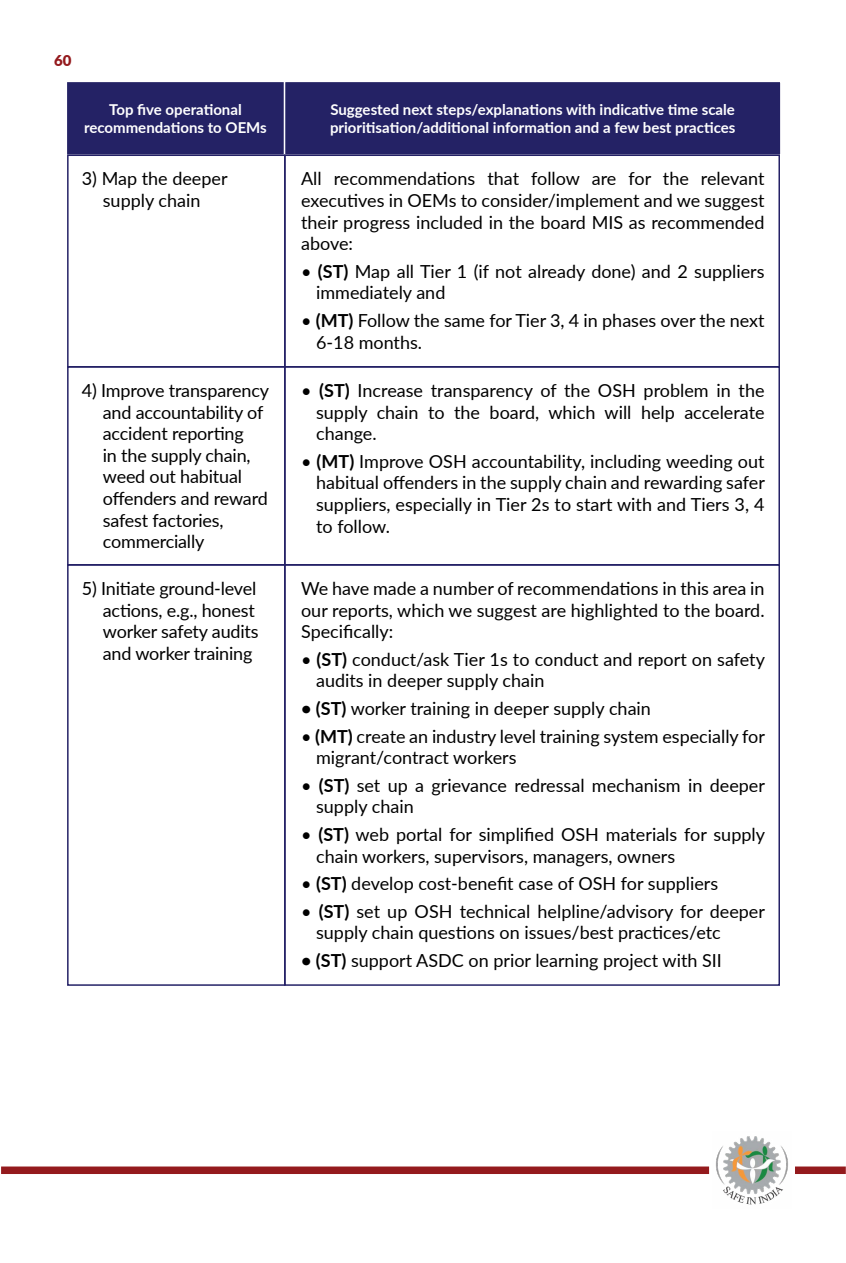
<style>
.page{position:relative;width:846px;height:1263px;background:#fff}
.page>*{position:absolute;margin:0;border:0;box-sizing:border-box;transform-origin:0 0}
.t1{font:18px/21.6px "Lato";color:#000}
.t2{font:700 15px/18px "Lato";color:#fff;text-align:center}
.t3{font:900 15px "Lato";color:#941a1d}
.s1{font-weight:700}
</style>
<div class="page">
<div style="left:795px;top:1166px;width:51px;height:8px;background:#941a1d"></div>
<div style="left:1px;top:1166px;width:708px;height:8px;background:#941a1d"></div>
<img style="left:716px;top:1136px;width:72px;height:69px">
<div style="left:66px;top:81px;width:219px;height:74px;background:#242265"></div>
<div style="left:66px;top:81px;width:219px;height:75px;border:2px solid #fff"></div>
<div style="left:285px;top:81px;width:496px;height:74px;background:#242265"></div>
<div style="left:284px;top:81px;width:498px;height:75px;border:2px solid #fff"></div>
<div style="left:67px;top:154px;width:219px;height:213px;border:2px solid #242166"></div>
<div style="left:67px;top:366px;width:219px;height:200px;border:2px solid #242166"></div>
<div style="left:67px;top:564px;width:219px;height:422px;border:2px solid #242166"></div>
<div style="left:284px;top:154px;width:496px;height:213px;border:2px solid #242166"></div>
<div style="left:284px;top:366px;width:496px;height:200px;border:2px solid #242166"></div>
<div style="left:284px;top:564px;width:496px;height:422px;border:2px solid #242166"></div>
<p class="t3" style="left:54px;top:49px;width:19px">60</p>
<p class="t2" style="left:84px;top:100px;width:184px">Top five operational recommendations to OEMs</p>
<p class="t2" style="left:330px;top:100px;width:407px;text-align:left">Suggested next steps/explanations with indicative time scale prioritisation/additional information and a few best practices</p>
<p class="t1" style="left:82px;top:167px;width:147px;text-align:center">3) Map the deeper supply chain</p>
<p class="t1" style="left:301px;top:167px;width:465px;text-align:justify">All recommendations that follow are for the relevant executives in OEMs to consider/implement and we suggest their progress included in the board MIS as recommended above:</p>
<p class="t1" style="left:316px;top:260px;width:450px;text-indent:-15px">• <span class="s1">(ST)</span> Map all Tier 1 (if not already done) and 2 suppliers immediately and</p>
<p class="t1" style="left:316px;top:309px;width:450px;text-indent:-15px">• <span class="s1">(MT)</span> Follow the same for Tier 3, 4 in phases over the next<br>6-18 months.</p>
<p class="t1" style="left:316px;top:379px;width:450px;text-align:justify;text-indent:-15px">• <span class="s1">(ST)</span> Increase transparency of the OSH problem in the supply chain to the board, which will help accelerate change.</p>
<p class="t1" style="left:316px;top:450px;width:450px;text-align:justify;text-indent:-15px">• <span class="s1">(MT)</span> Improve OSH accountability, including weeding out habitual offenders in the supply chain and rewarding safer suppliers, especially in Tier 2s to start with and Tiers 3, 4 to follow.</p>
<p class="t1" style="left:103px;top:379px;width:168px;text-indent:-21px">4) Improve transparency and accountability of accident reporting<br>in the supply chain, weed out habitual offenders and reward safest factories, commercially</p>
<p class="t1" style="left:103px;top:577px;width:157px;text-indent:-21px">5) Initiate ground-level actions, e.g., honest worker safety audits and worker training</p>
<p class="t1" style="left:301px;top:577px;width:465px;text-align:justify">We have made a number of recommendations in this area in our reports, which we suggest are highlighted to the board.<br>Specifically:</p>
<p class="t1" style="left:316px;top:648px;width:450px;text-indent:-15px">• <span class="s1">(ST)</span> conduct/ask Tier 1s to conduct and report on safety audits in deeper supply chain</p>
<p class="t1" style="left:301px;top:697px;width:351px"><span class="s1">• (ST)</span> worker training in deeper supply chain</p>
<p class="t1" style="left:316px;top:724px;width:450px;text-indent:-15px">• <span class="s1">(MT)</span> create an industry level training system especially for migrant/contract workers</p>
<p class="t1" style="left:316px;top:774px;width:450px;text-indent:-15px">• <span class="s1">(ST)</span> set up a grievance redressal mechanism in deeper supply chain</p>
<p class="t1" style="left:316px;top:823px;width:450px;text-indent:-15px">• <span class="s1">(ST)</span> web portal for simplified OSH materials for supply chain workers, supervisors, managers, owners</p>
<p class="t1" style="left:301px;top:872px;width:419px">• <span class="s1">(ST)</span> develop cost-benefit case of OSH for suppliers</p>
<p class="t1" style="left:316px;top:900px;width:450px;text-indent:-15px">• <span class="s1">(ST)</span> set up OSH technical helpline/advisory for deeper supply chain questions on issues/best practices/etc</p>
<p class="t1" style="left:301px;top:949px;width:422px"><span class="s1">• (ST)</span> support ASDC on prior learning project with SII</p>
</div>
